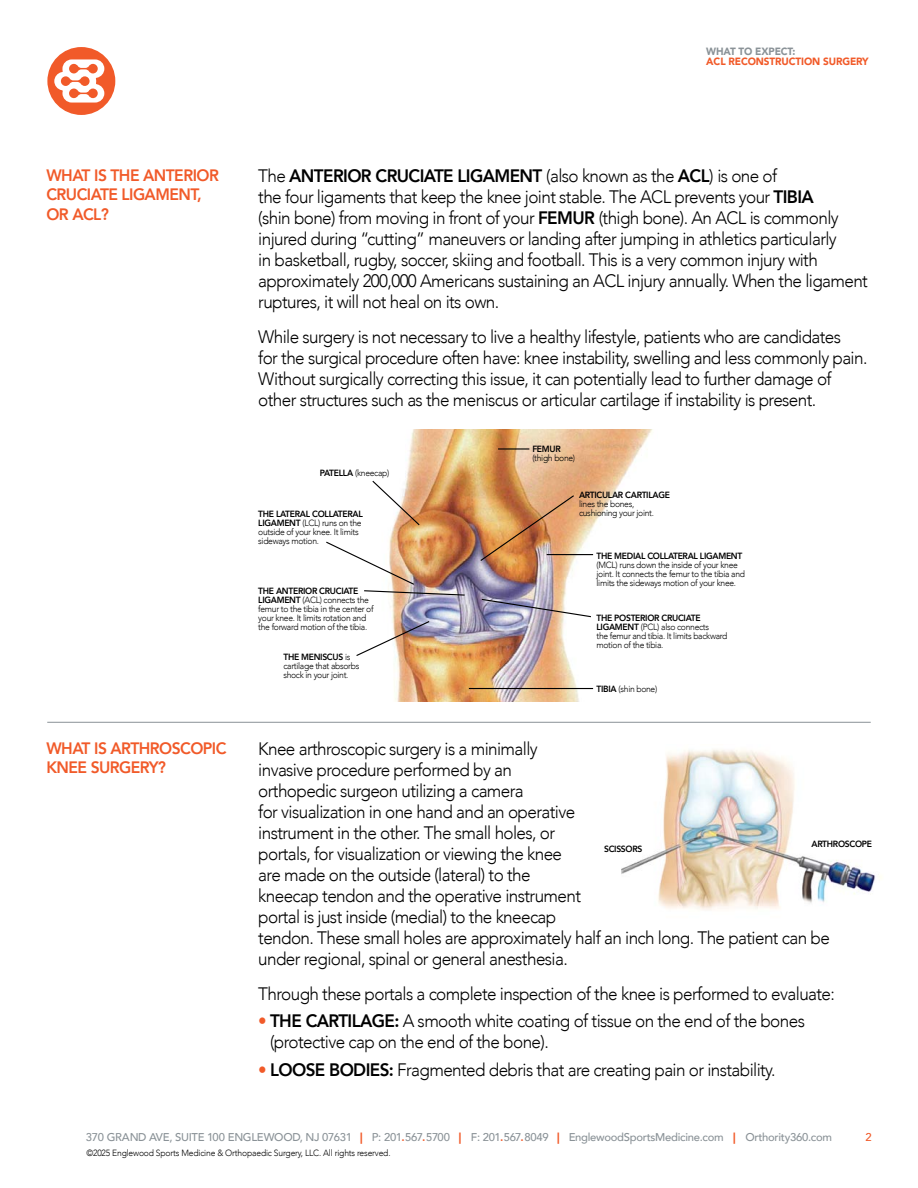
<style>
.page{position:relative;width:918px;height:1188px;background:#fff}
.page>*{position:absolute;margin:0;border:0;box-sizing:border-box;transform-origin:0 0}
.t1{font:300 18px/21px "Avenir";letter-spacing:-.035em;color:#000;scale:.95 1}
.t2{font:800 16.5px/19.5px "Avenir";letter-spacing:-.035em;color:#f15a29;scale:.95 1}
.t3{font:500 11.25px "Avenir";letter-spacing:-.025em;color:#8a9297}
.t4{font:500 11.25px "Avenir";color:#f15a29}
.t5{font:900 10.5px "Avenir";letter-spacing:-.01em;color:#f15a29;scale:.95 1}
.t6{font:900 10.5px "Avenir";letter-spacing:-.01em;color:#8a9297;scale:.95 1}
.t7{font:300 9px/9px "Avenir";letter-spacing:-.035em;color:#000;scale:.95 1}
.t8{font:800 9px "Avenir";letter-spacing:-.035em;color:#000;scale:.95 1}
.s1{font-weight:800}
.s2{color:#f15a29}
.s3{font-weight:900;color:#f15a29}
.s4{font-weight:800;color:#f15a29}
</style>
<div class="page">
<div style="left:47px;top:47px;width:68px;height:68px;background:#f15a29;border-radius:50%"></div>
<svg style="left:54px;top:59px;width:50px;height:44px"></svg>
<img style="left:389px;top:430px;width:263px;height:271px">
<hr style="left:498px;top:448px;width:31px;height:2px;background:#000">
<hr style="left:547px;top:554px;width:46px;height:1px;background:#000">
<svg style="left:372px;top:480px;width:49px;height:46px"></svg>
<img style="left:326px;top:541px;width:140px;height:55px">
<svg style="left:356px;top:620px;width:75px;height:37px"></svg>
<hr style="left:469px;top:688px;width:124px;height:1px;background:#000">
<svg style="left:481px;top:598px;width:111px;height:20px"></svg>
<img style="left:479px;top:494px;width:96px;height:68px">
<img style="left:621px;top:749px;width:260px;height:161px">
<hr style="left:47px;top:722px;width:824px;height:1px;background:#8a9297">
<p class="t6" style="left:706px;top:42px;width:95px">WHAT TO EXPECT:</p>
<p class="t5" style="left:706px;top:53px;width:172px">ACL RECONSTRUCTION SURGERY</p>
<p class="t2" style="left:46px;top:165px;width:183px">WHAT IS THE ANTERIOR<br>CRUCIATE LIGAMENT,<br>OR ACL?</p>
<p class="t2" style="left:46px;top:738px;width:191px">WHAT IS ARTHROSCOPIC<br>KNEE SURGERY?</p>
<p class="t1" style="left:258px;top:165px;width:643px">The <span class="s1">ANTERIOR CRUCIATE LIGAMENT</span> (also known as the <span class="s1">ACL</span>) is one of<br>the four ligaments that keep the knee joint stable. The ACL prevents your <span class="s1">TIBIA<br></span>(shin bone) from moving in front of your <span class="s1">FEMUR</span> (thigh bone). An ACL is commonly injured during “cutting” maneuvers or landing after jumping in athletics particularly<br>in basketball, rugby, soccer, skiing and football. This is a very common injury with approximately 200,000 Americans sustaining an ACL injury annually. When the ligament ruptures, it will not heal on its own.</p>
<p class="t1" style="left:258px;top:326px;width:643px">While surgery is not necessary to live a healthy lifestyle, patients who are candidates<br>for the surgical procedure often have: knee instability, swelling and less commonly pain.<br>Without surgically correcting this issue, it can potentially lead to further damage of other structures such as the meniscus or articular cartilage if instability is present.</p>
<p class="t7" style="left:320px;top:468px;width:75px"><span class="s1">PATELLA</span> (kneecap)</p>
<p class="t7" style="left:258px;top:509px;width:112px"><span class="s1">THE LATERAL COLLATERAL<br>LIGAMENT</span> (LCL) runs on the outside of your knee. It limits sideways motion.</p>
<p class="t7" style="left:258px;top:586px;width:123px"><span class="s1">THE ANTERIOR CRUCIATE<br>LIGAMENT</span> (ACL) connects the femur to the tibia in the center of your knee. It limits rotation and the forward motion of the tibia.</p>
<p class="t7" style="left:283px;top:653px;width:81px"><span class="s1">THE MENISCUS</span> is cartilage that absorbs shock in your joint.</p>
<p class="t8" style="left:532px;top:442px;width:31px">FEMUR</p>
<p class="t7" style="left:532px;top:453px;width:47px">(thigh bone)</p>
<p class="t8" style="left:579px;top:488px;width:97px">ARTICULAR CARTILAGE</p>
<p class="t7" style="left:579px;top:500px;width:80px">lines the bones, cushioning your joint.</p>
<p class="t8" style="left:597px;top:549px;width:155px">THE MEDIAL COLLATERAL LIGAMENT</p>
<p class="t7" style="left:597px;top:560px;width:158px">(MCL) runs down the inside of your knee joint. It connects the femur to the tibia and limits the sideways motion of your knee.</p>
<p class="t7" style="left:597px;top:614px;width:139px"><span class="s1">THE POSTERIOR CRUCIATE<br>LIGAMENT</span> (PCL) also connects<br>the femur and tibia. It limits backward motion of the tibia.</p>
<p class="t7" style="left:597px;top:684px;width:65px"><span class="s1">TIBIA</span> (shin bone)</p>
<p class="t1" style="left:258px;top:738px;width:603px">Knee arthroscopic surgery is a minimally<br>invasive procedure performed by an<br>orthopedic surgeon utilizing a camera<br>for visualization in one hand and an operative<br>instrument in the other. The small holes, or<br>portals, for visualization or viewing the knee<br>are made on the outside (lateral) to the<br>kneecap tendon and the operative instrument<br>portal is just inside (medial) to the kneecap<br>tendon. These small holes are approximately half an inch long. The patient can be under regional, spinal or general anesthesia.</p>
<p class="t1" style="left:258px;top:983px;width:609px">Through these portals a complete inspection of the knee is performed to evaluate:</p>
<p class="t1" style="left:270px;top:1011px;width:565px;text-indent:-12px"><span class="s2">•</span> <span class="s1">THE CARTILAGE:</span> A smooth white coating of tissue on the end of the bones (protective cap on the end of the bone).</p>
<p class="t1" style="left:258px;top:1059px;width:546px"><span class="s2">•</span> <span class="s1">LOOSE BODIES:</span> Fragmented debris that are creating pain or instability.</p>
<p class="t8" style="left:812px;top:837px;width:65px">ARTHROSCOPE</p>
<p class="t8" style="left:604px;top:842px;width:42px">SCISSORS</p>
<p class="t3" style="left:86px;top:1127px;width:748px">370 GRAND AVE, SUITE 100 ENGLEWOOD, NJ 07631 <span class="s3">|</span> P: 201<span class="s4">.</span>567<span class="s4">.</span>5700 <span class="s3">|</span> F: 201<span class="s4">.</span>567<span class="s4">.</span>8049 <span class="s3">|</span> EnglewoodSportsMedicine.com <span class="s3">|</span> Orthority360.com</p>
<p class="t4" style="left:866px;top:1127px;width:8px">2</p>
<p class="t7" style="left:86px;top:1148px;width:322px">©2025 Englewood Sports Medicine &amp; Orthopaedic Surgery, LLC. All rights reserved.</p>
</div>
